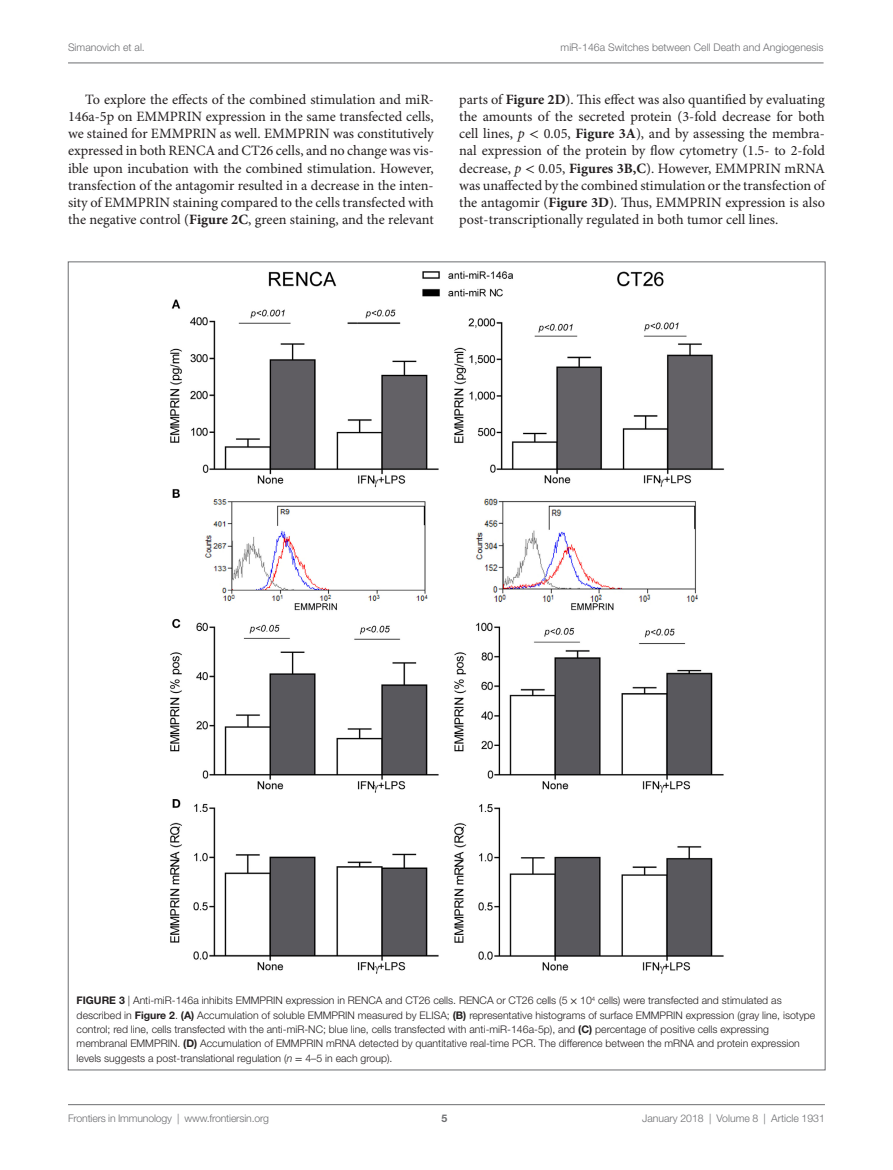
<style>
.page{position:relative;width:893px;height:1170px;background:#fff}
.page>*{position:absolute;margin:0;border:0;box-sizing:border-box;transform-origin:0 0}
.t1{font:14.25px/17.2px "Minion Pro";color:#231f20;text-align:justify}
.t2{font:300 10.5px/14.2px "Helvetica Neue LT Std";color:#231f20}
.t3{font:300 10.5px "Helvetica Neue LT Std";color:#6c6d70}
.t4{font:700 10.5px "Helvetica Neue LT Std";color:#6c6d70}
.s1{font-weight:700}
.s2{font-style:italic}
.s3{font-family:"STIX General"}
.s4{font-family:"STIX General";font-weight:400}
</style>
<div class="page">
<img style="left:170px;top:271px;width:554px;height:703px">
<hr style="left:68px;top:1104px;width:757px;height:1px;background:#6c6d70">
<hr style="left:68px;top:63px;width:755px;height:1px;background:#6c6d70">
<p class="t3" style="left:68px;top:41px;width:78px">Simanovich et al.</p>
<p class="t3" style="left:561px;top:41px;width:264px">miR-146a Switches between Cell Death and Angiogenesis</p>
<p class="t1" style="left:68px;top:91px;width:367px;text-indent:17px">To explore the effects of the combined stimulation and miR-146a-5p on EMMPRIN expression in the same transfected cells, we stained for EMMPRIN as well. EMMPRIN was constitutively expressed in both RENCA and CT26 cells, and no change was vis&shy;ible upon incubation with the combined stimulation. However, transfection of the antagomir resulted in a decrease in the inten&shy;sity of EMMPRIN staining compared to the cells transfected with the negative control (<span class="s1">Figure 2C</span>, green staining, and the relevant</p>
<p class="t1" style="left:459px;top:91px;width:367px">parts of <span class="s1">Figure 2D</span>). This effect was also quantified by evaluating the amounts of the secreted protein (3-fold decrease for both cell lines, <span class="s2">p</span> <span class="s3">&lt;</span> 0.05, <span class="s1">Figure 3A</span>), and by assessing the membra&shy;nal expression of the protein by flow cytometry (1.5- to 2-fold decrease, <span class="s2">p</span> <span class="s3">&lt;</span> 0.05, <span class="s1">Figures 3B,C</span>). However, EMMPRIN mRNA was unaffected by the combined stimulation or the transfection of the antagomir (<span class="s1">Figure 3D</span>). Thus, EMMPRIN expression is also post-transcriptionally regulated in both tumor cell lines.</p>
<p class="t2" style="left:77px;top:993px;width:740px"><span class="s1">Figure 3</span> | Anti-miR-146a inhibits EMMPRIN expression in RENCA and CT26 cells. RENCA or CT26 cells (5 <span class="s4">×</span> 10<sup>4</sup> cells) were transfected and stimulated as described in <span class="s1">Figure 2</span>. <span class="s1">(A)</span> Accumulation of soluble EMMPRIN measured by ELISA; <span class="s1">(B)</span> representative histograms of surface EMMPRIN expression (gray line, isotype control; red line, cells transfected with the anti-miR-NC; blue line, cells transfected with anti-miR-146a-5p), and <span class="s1">(C)</span> percentage of positive cells expressing membranal EMMPRIN. <span class="s1">(D)</span> Accumulation of EMMPRIN mRNA detected by quantitative real-time PCR. The difference between the mRNA and protein expression levels suggests a post-translational regulation (<span class="s2">n</span> <span class="s4">=</span> 4–5 in each group).</p>
<p class="t3" style="left:68px;top:1111px;width:203px">Frontiers in Immunology | www.frontiersin.org</p>
<p class="t3" style="left:642px;top:1111px;width:184px">January 2018 | Volume 8 | Article 1931</p>
<p class="t4" style="left:441px;top:1111px;width:7px">5</p>
</div>
